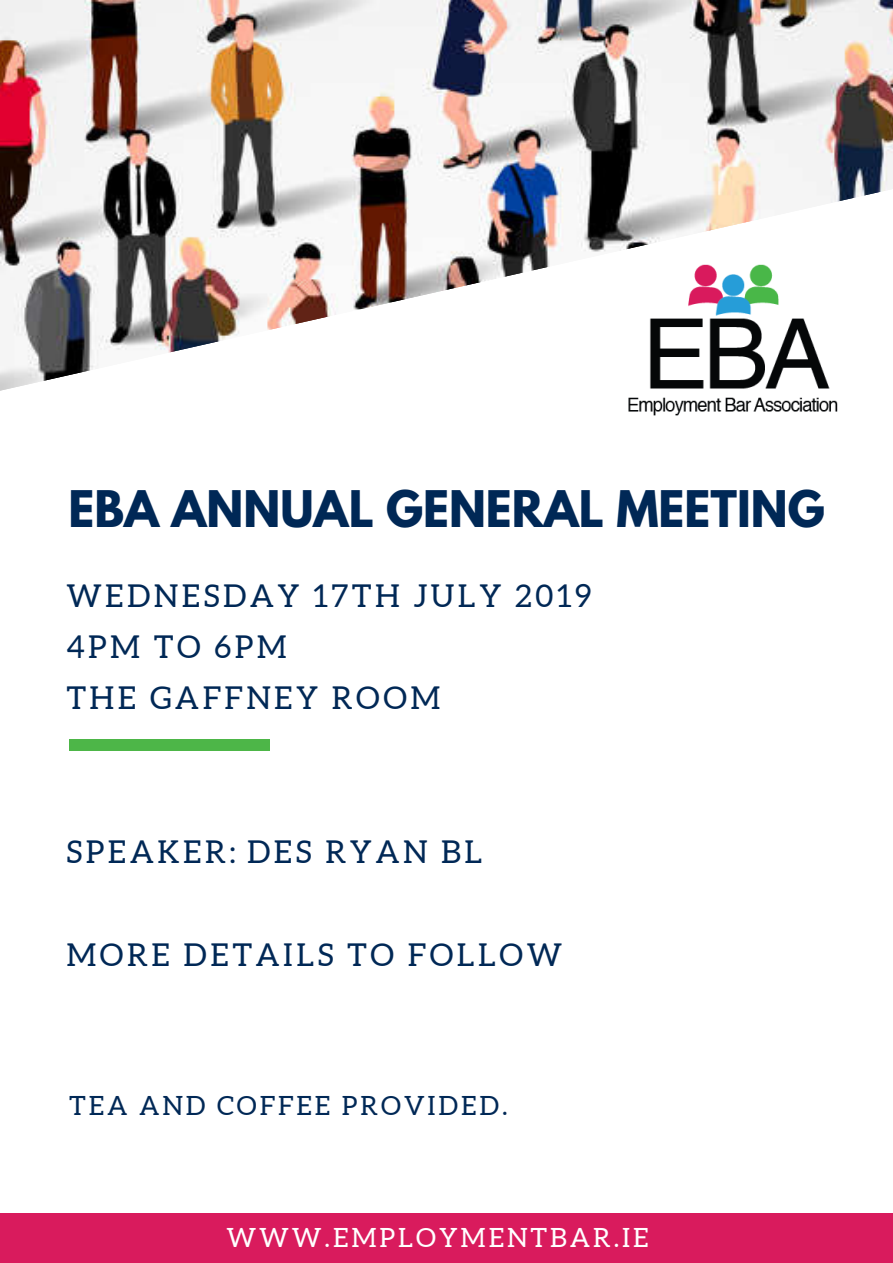
<style>
.page{position:relative;width:893px;height:1263px;background:#fff}
.page>*{position:absolute;margin:0;border:0;box-sizing:border-box;transform-origin:0 0}
.t1{font:700 44.7px "League Spartan";color:#002856}
.t2{font:31.42px/51.2px "Aleo";letter-spacing:.11em;color:#002856}
.t3{font:26.47px "Aleo";letter-spacing:.11em;color:#002856}
.t4{font:26.47px "Aleo";letter-spacing:.11em;color:#fff}
</style>
<div class="page">
<img style="left:0;top:0;width:893px;height:189px">
<svg style="left:0;top:189px;width:890px;height:202px"></svg>
<div style="left:0;top:1213px;width:893px;height:50px;background:#d91b5d"></div>
<div style="left:69px;top:739px;width:201px;height:12px;background:#4db648"></div>
<img style="left:627px;top:252px;width:213px;height:164px">
<h1 class="t1" style="left:69px;top:486px;width:758px">EBA ANNUAL GENERAL MEETING</h1>
<p class="t2" style="left:66px;top:570px;width:527px">WEDNESDAY 17TH JULY 2019<br>4PM TO 6PM<br>THE GAFFNEY ROOM</p>
<p class="t2" style="left:66px;top:826px;width:417px">SPEAKER: DES RYAN BL</p>
<p class="t2" style="left:66px;top:929px;width:497px">MORE DETAILS TO FOLLOW</p>
<p class="t3" style="left:69px;top:1091px;width:440px">TEA AND COFFEE PROVIDED.</p>
<p class="t4" style="left:226px;top:1223px;width:424px">WWW.EMPLOYMENTBAR.IE</p>
</div>
